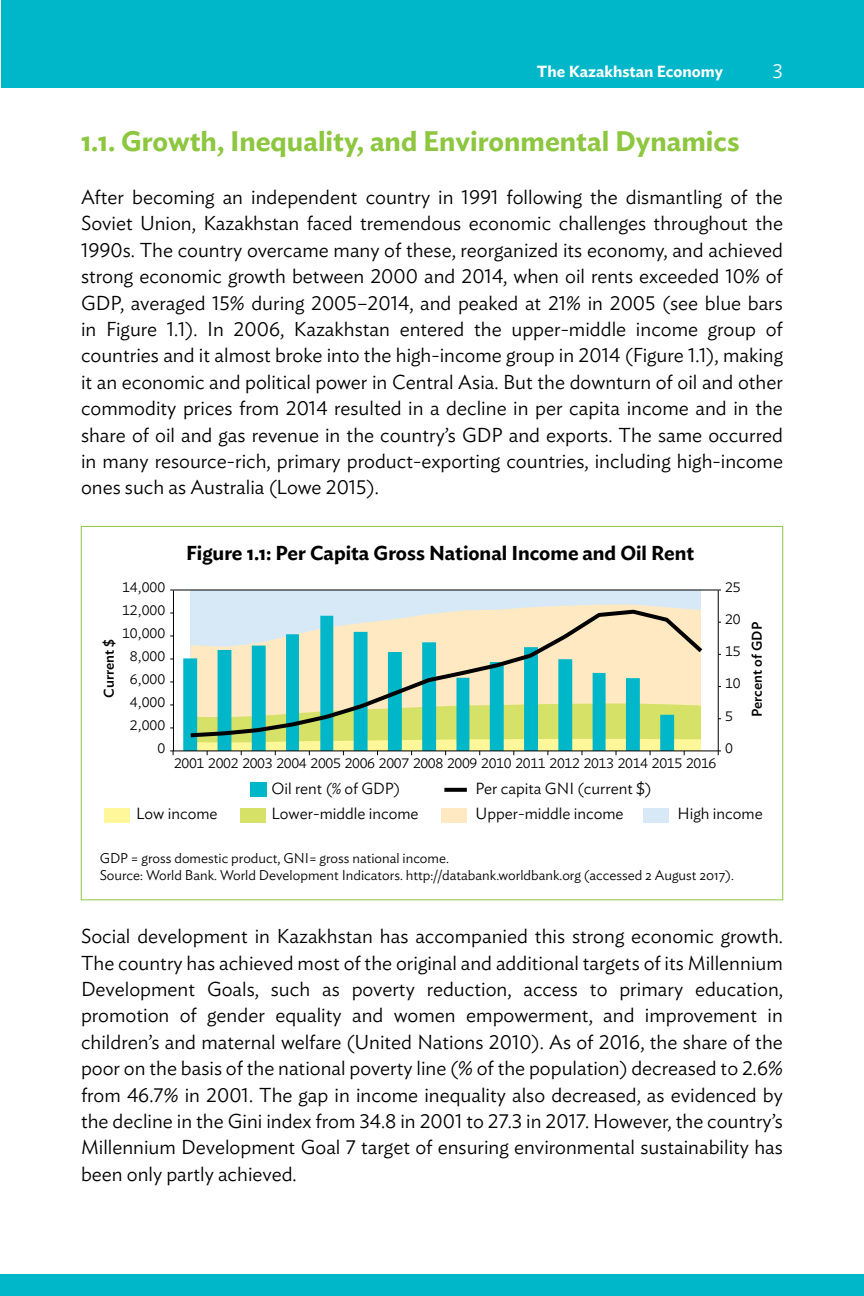
<style>
.page{position:relative;width:864px;height:1296px;background:#fff}
.page>*{position:absolute;margin:0;border:0;box-sizing:border-box;transform-origin:0 0}
.t1{font:600 28px "Ideal Sans";color:#8dc63f}
.t2{font:300 20px/26.4px "Ideal Sans";color:#000;text-align:justify}
.t3{font:600 20px "Ideal Sans";color:#000}
.t4{font:300 20px "Ideal Sans";color:#fff}
.t5{font:300 16px "Ideal Sans";color:#000}
.t6{font:600 16px "Ideal Sans";color:#fff}
.t7{font:300 14px/16.8px "Ideal Sans";color:#000}
.t8{font:500 14px "Ideal Sans";color:#000}
</style>
<div class="page">
<div style="left:1px;top:0;width:863px;height:88px;background:#00b6c9"></div>
<div style="left:0;top:1275px;width:864px;height:21px;background:#00b6c9"></div>
<div style="left:191px;top:590px;width:510px;height:161px;background:#d7e9f6"></div>
<svg style="left:524px;top:604px;width:149px;height:4px"></svg>
<div style="left:250px;top:782px;width:16px;height:15px;background:#00b6c9"></div>
<div style="left:104px;top:808px;width:26px;height:15px;background:#fff799"></div>
<div style="left:643px;top:808px;width:26px;height:15px;background:#d7e9f6"></div>
<div style="left:241px;top:808px;width:25px;height:15px;background:#d5e167"></div>
<div style="left:441px;top:808px;width:26px;height:15px;background:#ffe9c3"></div>
<hr style="left:173px;top:590px;width:1px;height:161px;background:#000">
<hr style="left:718px;top:590px;width:1px;height:161px;background:#000">
<svg style="left:170px;top:750px;width:4px;height:5px"></svg>
<hr style="left:173px;top:589px;width:545px;height:1px;background:#000">
<svg style="left:191px;top:740px;width:510px;height:15px"></svg>
<svg style="left:183px;top:658px;width:491px;height:92px;background:#8dd9ac"></svg>
<hr style="left:173px;top:750px;width:545px;height:1px;background:#000">
<svg style="left:186px;top:608px;width:517px;height:132px;background:#b0d4b6"></svg>
<svg style="left:444px;top:788px;width:23px;height:4px"></svg>
<p class="t6" style="left:537px;top:59px;width:188px">The Kazakhstan Economy</p>
<p class="t4" style="left:773px;top:56px;width:12px">3</p>
<h1 class="t1" style="left:81px;top:119px;width:660px">1.1. Growth, Inequality, and Environmental Dynamics</h1>
<p class="t2" style="left:81px;top:182px;width:704px">After becoming an independent country in 1991 following the dismantling of the Soviet Union, Kazakhstan faced tremendous economic challenges throughout the 1990s. The country overcame many of these, reorganized its economy, and achieved strong economic growth between 2000 and 2014, when oil rents exceeded 10% of GDP, averaged 15% during 2005–2014, and peaked at 21% in 2005 (see blue bars in Figure 1.1). In 2006, Kazakhstan entered the upper-middle income group of countries and it almost broke into the high-income group in 2014 (Figure 1.1), making it an economic and political power in Central Asia. But the downturn of oil and other commodity prices from 2014 resulted in a decline in per capita income and in the share of oil and gas revenue in the country’s GDP and exports. The same occurred in many resource-rich, primary product-exporting countries, including high-income ones such as Australia (Lowe 2015).</p>
<p class="t7" style="left:122px;top:577px;width:45px">14,000</p>
<p class="t7" style="left:122px;top:600px;width:45px">12,000</p>
<p class="t7" style="left:122px;top:623px;width:45px">10,000</p>
<p class="t8" style="left:98px;top:698px;width:60px;rotate:-90deg">Current $</p>
<p class="t7" style="left:130px;top:646px;width:37px">8,000</p>
<p class="t7" style="left:130px;top:669px;width:37px">6,000</p>
<p class="t7" style="left:130px;top:692px;width:37px">4,000</p>
<p class="t7" style="left:130px;top:715px;width:37px">2,000</p>
<p class="t7" style="left:157px;top:738px;width:9px">0</p>
<p class="t3" style="left:186px;top:537px;width:510px">Figure 1.1: Per Capita Gross National Income and Oil Rent</p>
<p class="t7" style="left:174px;top:754px;width:544px">2001 2002 2003 2004 2005 2006 2007 2008 2009 2010 2011 2012 2013 2014 2015 2016</p>
<p class="t5" style="left:271px;top:776px;width:130px">Oil rent (% of GDP)</p>
<p class="t5" style="left:475px;top:776px;width:178px">Per capita GNI (current $)</p>
<p class="t7" style="left:725px;top:577px;width:17px">25</p>
<p class="t7" style="left:725px;top:610px;width:17px">20</p>
<p class="t7" style="left:725px;top:642px;width:17px">15</p>
<p class="t7" style="left:725px;top:674px;width:17px">10</p>
<p class="t7" style="left:725px;top:706px;width:9px">5</p>
<p class="t7" style="left:725px;top:738px;width:9px">0</p>
<p class="t8" style="left:746px;top:717px;width:96px;rotate:-90deg">Percent of GDP</p>
<p class="t5" style="left:136px;top:801px;width:83px">Low income</p>
<p class="t5" style="left:271px;top:801px;width:149px">Lower-middle income</p>
<p class="t5" style="left:475px;top:801px;width:150px">Upper-middle income</p>
<p class="t5" style="left:677px;top:801px;width:87px">High income</p>
<p class="t7" style="left:100px;top:849px;width:636px">GDP = gross domestic product, GNI= gross national income.<br>Source: World Bank. World Development Indicators. http://databank.worldbank.org (accessed 2 August 2017).</p>
<p class="t2" style="left:81px;top:921px;width:704px">Social development in Kazakhstan has accompanied this strong economic growth.<br>The country has achieved most of the original and additional targets of its Millennium Development Goals, such as poverty reduction, access to primary education, promotion of gender equality and women empowerment, and improvement in children’s and maternal welfare (United Nations 2010). As of 2016, the share of the poor on the basis of the national poverty line (% of the population) decreased to 2.6% from 46.7% in 2001. The gap in income inequality also decreased, as evidenced by the decline in the Gini index from 34.8 in 2001 to 27.3 in 2017. However, the country’s Millennium Development Goal 7 target of ensuring environmental sustainability has been only partly achieved.</p>
</div>
